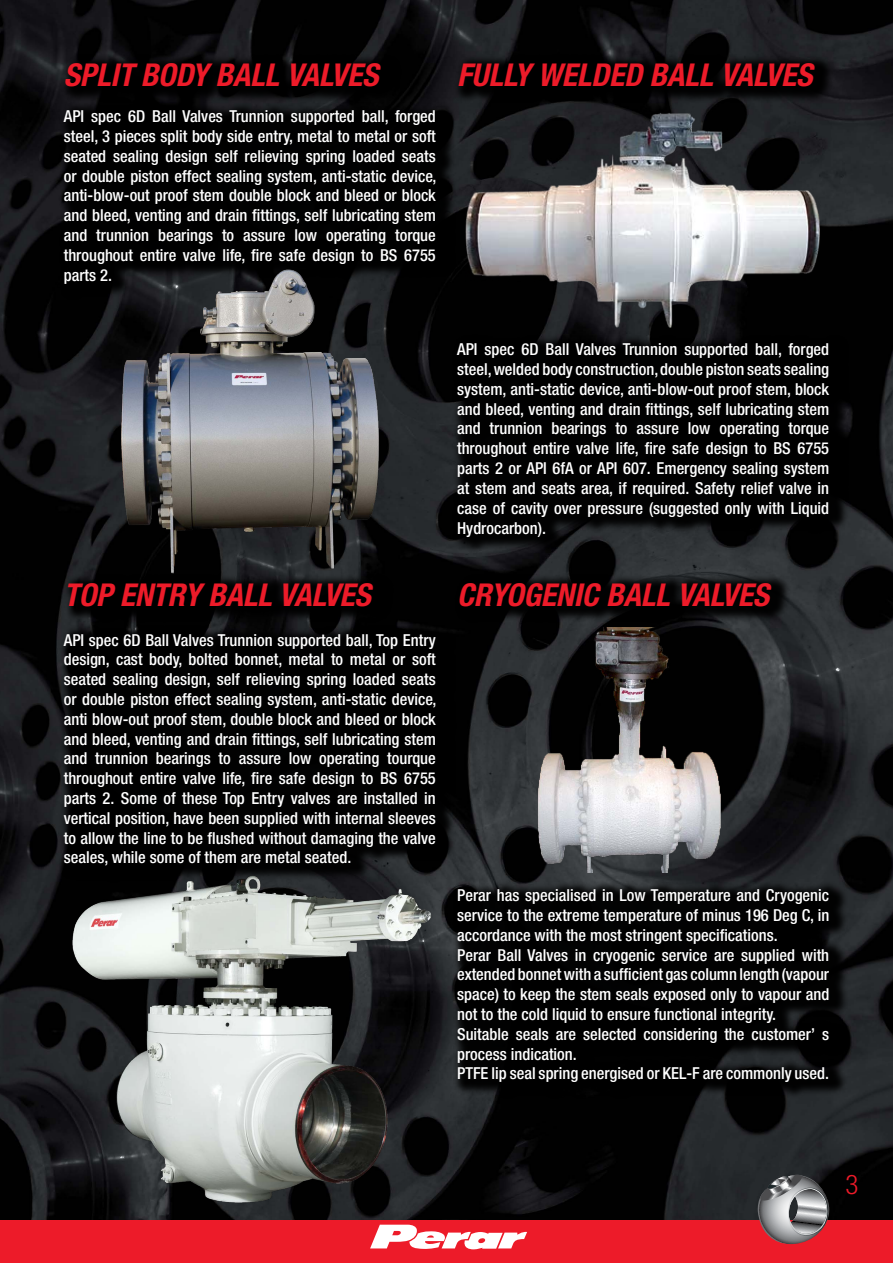
<style>
.page{position:relative;width:893px;height:1263px;background:#fff}
.page>*{position:absolute;margin:0;border:0;box-sizing:border-box;transform-origin:0 0}
.t1{font:italic 700 condensed 31.5px "Helvetica Neue LT Pro";letter-spacing:-.005em;color:#ed1b29}
.t2{font:300 condensed 27px "Helvetica Neue LT Std";color:#ed1b29}
.t3{font:500 condensed 16.5px/19.8px "Helvetica Neue LT Pro";color:#fff;text-align:justify}
</style>
<div class="page">
<img style="left:0;top:0;width:893px;height:1220px">
<div style="left:0;top:1220px;width:893px;height:43px;background:#ed1b29"></div>
<svg style="left:370px;top:1225px;width:157px;height:24px"></svg>
<svg style="left:758px;top:1175px;width:71px;height:69px;background:#8d797d"></svg>
<img style="left:0;top:220px;width:47px;height:82px">
<div style="left:453px;top:54px;width:382px;height:50px;background:#000;opacity:.95"></div>
<div style="left:452px;top:334px;width:398px;height:219px;background:#000"></div>
<div style="left:452px;top:574px;width:398px;height:525px;background:#000;opacity:.95"></div>
<img style="left:465px;top:112px;width:355px;height:216px">
<img style="left:457px;top:627px;width:362px;height:245px">
<div style="left:58px;top:574px;width:398px;height:308px;background:#000"></div>
<div style="left:58px;top:101px;width:398px;height:200px;background:#000"></div>
<div style="left:60px;top:54px;width:341px;height:50px;background:#000;opacity:.95"></div>
<img style="left:93px;top:267px;width:299px;height:325px">
<img style="left:64px;top:872px;width:372px;height:344px">
<h1 class="t1" style="left:64px;top:56px;width:316px">SPLIT BODY BALL VALVES</h1>
<p class="t3" style="left:64px;top:106px;width:374px">API spec 6D Ball Valves Trunnion supported ball, forged steel, 3 pieces split body side entry, metal to metal or soft seated sealing design self relieving spring loaded seats or double piston effect sealing system, anti-static device, anti-blow-out proof stem double block and bleed or block and bleed, venting and drain fittings, self lubricating stem and trunnion bearings to assure low operating torque throughout entire valve life, fire safe design to BS 6755 parts 2.</p>
<h1 class="t1" style="left:457px;top:56px;width:357px">FULLY WELDED BALL VALVES</h1>
<h1 class="t1" style="left:64px;top:576px;width:309px">TOP ENTRY BALL VALVES</h1>
<p class="t3" style="left:64px;top:630px;width:374px">API spec 6D Ball Valves Trunnion supported ball, Top Entry design, cast body, bolted bonnet, metal to metal or soft seated sealing design, self relieving spring loaded seats or double piston effect sealing system, anti-static device, anti blow-out proof stem, double block and bleed or block and bleed, venting and drain fittings, self lubricating stem and trunnion bearings to assure low operating tourque throughout entire valve life, fire safe design to BS 6755 parts 2. Some of these Top Entry valves are installed in vertical position, have been supplied with internal sleeves to allow the line to be flushed without damaging the valve seales, while some of them are metal seated.</p>
<p class="t3" style="left:457px;top:339px;width:374px">API spec 6D Ball Valves Trunnion supported ball, forged steel, welded body construction, double piston seats sealing system, anti-static device, anti-blow-out proof stem, block and bleed, venting and drain fittings, self lubricating stem and trunnion bearings to assure low operating torque throughout entire valve life, fire safe design to BS 6755 parts 2 or API 6fA or API 607. Emergency sealing system at stem and seats area, if required. Safety relief valve in case of cavity over pressure (suggested only with Liquid Hydrocarbon).</p>
<h1 class="t1" style="left:457px;top:576px;width:313px">CRYOGENIC BALL VALVES</h1>
<p class="t3" style="left:457px;top:885px;width:374px;text-align:left">Perar has specialised in Low Temperature and Cryogenic service to the extreme temperature of minus 196 Deg C, in accordance with the most stringent specifications.<br>Perar Ball Valves in cryogenic service are supplied with extended bonnet with a sufficient gas column length (vapour space) to keep the stem seals exposed only to vapour and not to the cold liquid to ensure functional integrity.<br>Suitable seals are selected considering the customer’ s process indication.<br>PTFE lip seal spring energised or KEL-F are commonly used.</p>
<h2 class="t2" style="left:846px;top:1169px;width:14px">3</h2>
</div>
